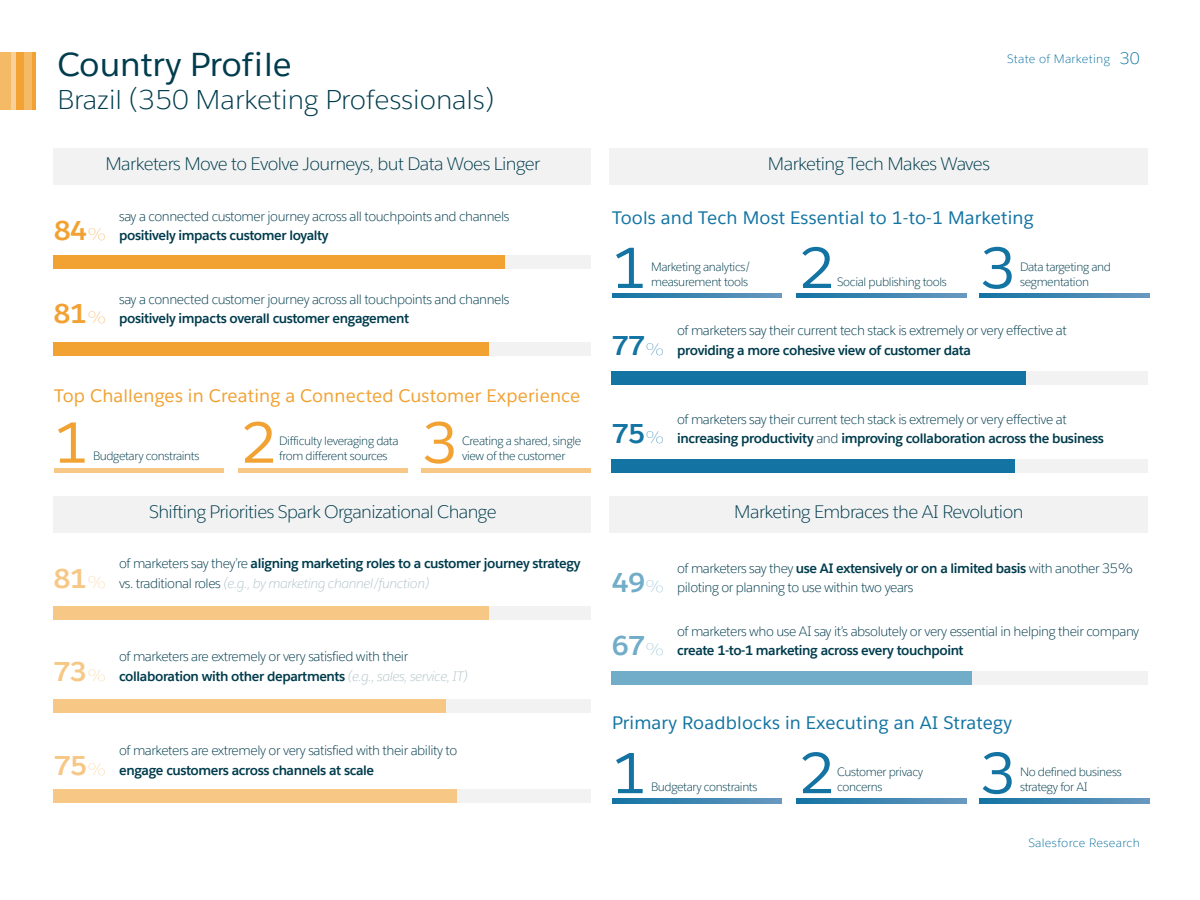
<style>
.page{position:relative;width:1200px;height:900px;background:#fff}
.page>*{position:absolute;margin:0;border:0;box-sizing:border-box;transform-origin:0 0}
.t1{font:56.85px "Salesforce Sans";color:#1374a3}
.t2{font:56.85px "Salesforce Sans";color:#f1a233}
.t3{font:33px "Salesforce Sans";color:#003c4d}
.t4{font:300 27px "Salesforce Sans";color:#003c4d}
.t5{font:700 27px "Salesforce Sans";color:#f7c785}
.t6{font:700 27px "Salesforce Sans";color:#f1a233}
.t7{font:700 27px "Salesforce Sans";color:#1374a3}
.t8{font:700 27px "Salesforce Sans";color:#71acc8}
.t9{font:300 18px "Salesforce Sans";letter-spacing:-.03em;color:#003c4d}
.t10{font:18px "Salesforce Sans";letter-spacing:.01em;color:#1374a3}
.t11{font:18px "Salesforce Sans";letter-spacing:.01em;color:#f1a233}
.t12{font:300 16.5px "Salesforce Sans";color:#1374a3}
.t13{font:300 13.5px/19.5px "Salesforce Sans";letter-spacing:-.03em;color:#003c4d}
.t14{font:700 13.5px/19.5px "Salesforce Sans";letter-spacing:-.03em;color:#003c4d}
.t15{font:300 12px/15px "Salesforce Sans";letter-spacing:-.03em;color:#003c4d}
.t16{font:300 12px "Salesforce Sans";letter-spacing:.025em;color:#1374a3}
.s1{font-weight:100;font-size:16.5px}
.s2{font-weight:700}
.s3{font-weight:300}
.s4{font-weight:300;font-style:italic;color:#b3c5ca}
.s5{font-style:italic;color:#b3c5ca}
</style>
<div class="page">
<hr style="left:32px;top:52px;width:4px;height:58px;background:#f1a233">
<div style="left:16px;top:52px;width:8px;height:58px;background:#f2a333"></div>
<div style="left:10px;top:52px;width:6px;height:58px;background:#f7d199"></div>
<div style="left:24px;top:52px;width:8px;height:58px;background:#f5ba66"></div>
<div style="left:0;top:52px;width:10px;height:58px;background:#f5ba66"></div>
<div style="left:53px;top:148px;width:538px;height:37px;background:#f2f2f2"></div>
<div style="left:609px;top:148px;width:539px;height:37px;background:#f2f2f2"></div>
<div style="left:53px;top:496px;width:538px;height:37px;background:#f2f2f2"></div>
<div style="left:53px;top:255px;width:538px;height:14px;background:#f2f2f2"></div>
<div style="left:53px;top:255px;width:452px;height:14px;background:#f1a233"></div>
<div style="left:53px;top:342px;width:538px;height:14px;background:#f2f2f2"></div>
<div style="left:53px;top:342px;width:436px;height:14px;background:#f1a233"></div>
<div style="left:53px;top:790px;width:538px;height:13px;background:#f2f2f2"></div>
<div style="left:53px;top:790px;width:404px;height:13px;background:#f7c785"></div>
<div style="left:53px;top:606px;width:538px;height:14px;background:#f2f2f2"></div>
<div style="left:53px;top:606px;width:436px;height:14px;background:#f7c785"></div>
<div style="left:53px;top:699px;width:538px;height:14px;background:#f2f2f2"></div>
<div style="left:53px;top:699px;width:393px;height:14px;background:#f7c785"></div>
<div style="left:611px;top:371px;width:536px;height:13px;background:#f2f2f2"></div>
<div style="left:611px;top:371px;width:414px;height:13px;background:#1374a3"></div>
<div style="left:609px;top:496px;width:539px;height:37px;background:#f2f2f2"></div>
<div style="left:54px;top:468px;width:170px;height:5px;background:#f7c785"></div>
<div style="left:238px;top:468px;width:170px;height:5px;background:#f7c785"></div>
<div style="left:421px;top:468px;width:170px;height:5px;background:#f7c785"></div>
<svg style="left:612px;top:293px;width:170px;height:5px"></svg>
<svg style="left:796px;top:293px;width:170px;height:5px"></svg>
<svg style="left:979px;top:293px;width:170px;height:5px"></svg>
<div style="left:611px;top:459px;width:536px;height:14px;background:#f2f2f2"></div>
<div style="left:611px;top:459px;width:404px;height:14px;background:#1374a3"></div>
<div style="left:611px;top:671px;width:536px;height:14px;background:#f2f2f2"></div>
<div style="left:611px;top:671px;width:361px;height:14px;background:#71acc8"></div>
<svg style="left:612px;top:799px;width:170px;height:4px"></svg>
<svg style="left:796px;top:799px;width:170px;height:4px"></svg>
<svg style="left:979px;top:799px;width:170px;height:4px"></svg>
<h2 class="t3" style="left:57px;top:44px;width:236px">Country Profile</h2>
<h3 class="t4" style="left:57px;top:83px;width:438px">Brazil (350 Marketing Professionals)</h3>
<p class="t16" style="left:1007px;top:51px;width:104px">State of Marketing</p>
<p class="t12" style="left:1120px;top:48px;width:22px">30</p>
<h3 class="t9" style="left:105px;top:153px;width:436px">Marketers Move to Evolve Journeys, but Data Woes Linger</h3>
<h3 class="t9" style="left:768px;top:152px;width:224px">Marketing Tech Makes Waves</h3>
<h3 class="t6" style="left:54px;top:213px;width:55px">84<span class="s1">%</span></h3>
<p class="t13" style="left:119px;top:206px;width:392px">say a connected customer journey across all touchpoints and channels</p>
<p class="t14" style="left:119px;top:225px;width:211px">positively impacts customer loyalty</p>
<h3 class="t6" style="left:54px;top:296px;width:55px">81<span class="s1">%</span></h3>
<p class="t13" style="left:119px;top:289px;width:392px">say a connected customer journey across all touchpoints and channels</p>
<p class="t14" style="left:119px;top:309px;width:292px">positively impacts overall customer engagement</p>
<h3 class="t11" style="left:54px;top:384px;width:528px">Top Challenges in Creating a Connected Customer Experience</h3>
<p class="t15" style="left:279px;top:434px;width:121px">Difficulty leveraging data</p>
<p class="t15" style="left:93px;top:449px;width:108px">Budgetary constraints</p>
<p class="t15" style="left:279px;top:449px;width:110px">from different sources</p>
<h1 class="t2" style="left:54px;top:407px;width:36px">1</h1>
<h1 class="t2" style="left:242px;top:407px;width:36px">2</h1>
<h1 class="t2" style="left:423px;top:407px;width:36px">3</h1>
<p class="t15" style="left:462px;top:434px;width:121px">Creating a shared, single view of the customer</p>
<h3 class="t10" style="left:612px;top:206px;width:423px">Tools and Tech Most Essential to 1-to-1 Marketing</h3>
<h1 class="t1" style="left:612px;top:232px;width:36px">1</h1>
<h1 class="t1" style="left:800px;top:232px;width:36px">2</h1>
<h1 class="t1" style="left:981px;top:232px;width:36px">3</h1>
<p class="t15" style="left:651px;top:259px;width:102px">Marketing analytics/ measurement tools</p>
<p class="t15" style="left:1020px;top:259px;width:93px">Data targeting and segmentation</p>
<p class="t15" style="left:837px;top:274px;width:111px">Social publishing tools</p>
<h3 class="t7" style="left:612px;top:328px;width:55px">77<span class="s1">%</span></h3>
<p class="t13" style="left:677px;top:321px;width:391px">of marketers say their current tech stack is extremely or very effective at</p>
<p class="t14" style="left:677px;top:340px;width:295px">providing a more cohesive view of customer data</p>
<h3 class="t7" style="left:612px;top:417px;width:55px">75<span class="s1">%</span></h3>
<p class="t13" style="left:677px;top:409px;width:428px">of marketers say their current tech stack is extremely or very effective at <span class="s2">increasing productivity</span> and <span class="s2">improving collaboration across the business</span></p>
<h3 class="t9" style="left:149px;top:500px;width:349px">Shifting Priorities Spark Organizational Change</h3>
<h3 class="t9" style="left:734px;top:500px;width:291px">Marketing Embraces the AI Revolution</h3>
<h3 class="t5" style="left:54px;top:561px;width:55px">81<span class="s1">%</span></h3>
<p class="t14" style="left:119px;top:553px;width:463px"><span class="s3">of marketers say they’re</span> aligning marketing roles to a customer journey strategy <span class="s3">vs. traditional roles</span> <span class="s4">(e.g., by marketing channel/function)</span></p>
<h3 class="t5" style="left:54px;top:654px;width:55px">73<span class="s1">%</span></h3>
<p class="t13" style="left:119px;top:647px;width:350px">of marketers are extremely or very satisfied with their <span class="s2">collaboration with other departments</span> <span class="s5">(e.g., sales, service, IT)</span></p>
<h3 class="t5" style="left:54px;top:748px;width:55px">75<span class="s1">%</span></h3>
<p class="t13" style="left:119px;top:741px;width:340px">of marketers are extremely or very satisfied with their ability to</p>
<p class="t14" style="left:119px;top:760px;width:257px">engage customers across channels at scale</p>
<h3 class="t8" style="left:612px;top:566px;width:55px">49<span class="s1">%</span></h3>
<p class="t13" style="left:677px;top:558px;width:458px">of marketers say they <span class="s2">use AI extensively or on a limited basis</span> with another 35% piloting or planning to use within two years</p>
<h3 class="t8" style="left:612px;top:628px;width:55px">67<span class="s1">%</span></h3>
<p class="t13" style="left:677px;top:621px;width:463px">of marketers who use AI say it’s absolutely or very essential in helping their company</p>
<p class="t14" style="left:677px;top:641px;width:288px">create 1-to-1 marketing across every touchpoint</p>
<h3 class="t10" style="left:612px;top:712px;width:402px">Primary Roadblocks in Executing an AI Strategy</h3>
<p class="t15" style="left:837px;top:764px;width:88px">Customer privacy</p>
<p class="t15" style="left:651px;top:779px;width:108px">Budgetary constraints</p>
<p class="t15" style="left:837px;top:779px;width:47px">concerns</p>
<h1 class="t1" style="left:612px;top:738px;width:36px">1</h1>
<h1 class="t1" style="left:800px;top:738px;width:36px">2</h1>
<h1 class="t1" style="left:981px;top:738px;width:36px">3</h1>
<p class="t15" style="left:1020px;top:764px;width:103px">No defined business strategy for AI</p>
<p class="t16" style="left:1028px;top:836px;width:113px">Salesforce Research</p>
</div>
